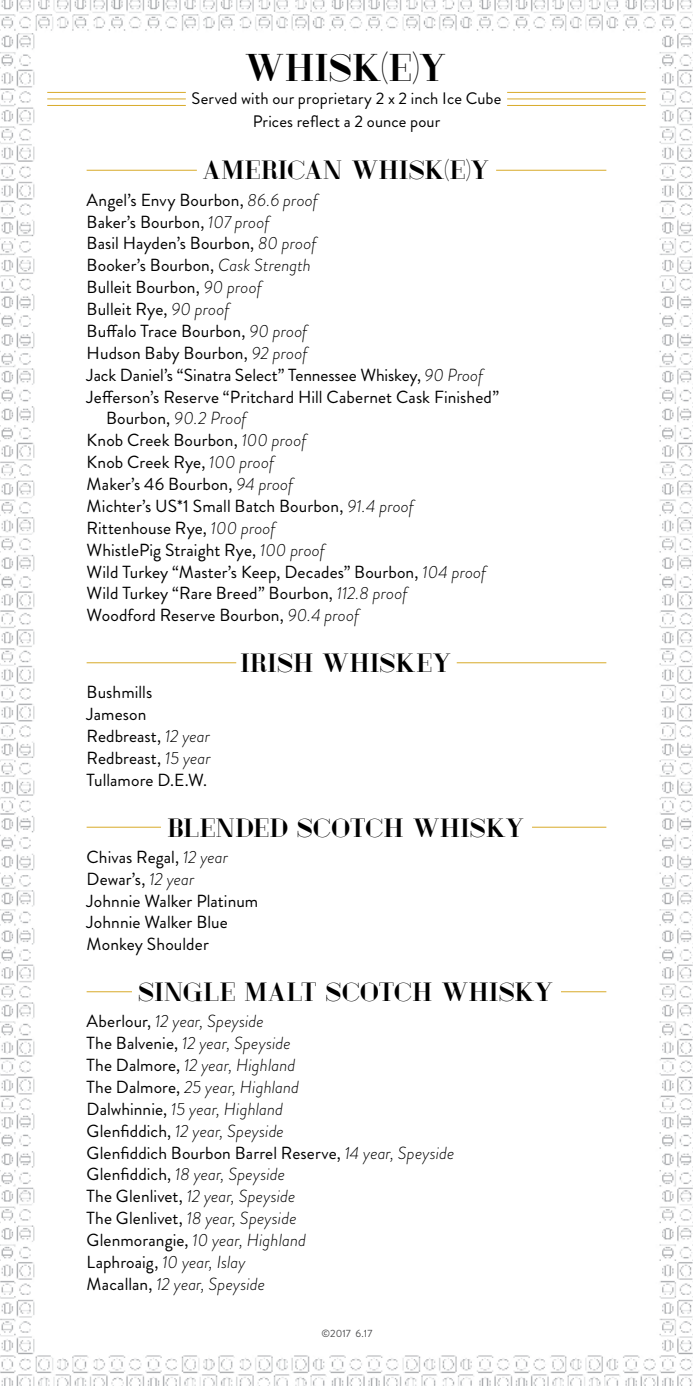
<style>
.page{position:relative;width:693px;height:1386px;background:#fff}
.page>*{position:absolute;margin:0;border:0;box-sizing:border-box;transform-origin:0 0}
.t1{font:38.5px "London Fill";letter-spacing:.025em;color:#000}
.t2{font:26.25px "London Fill";letter-spacing:.025em;color:#000}
.t3{font:17.5px/21.9px "Brandon Grotesque";letter-spacing:.005em;color:#000}
.t4{font:italic 300 17.5px/21.9px "Brandon Grotesque";letter-spacing:.005em;color:#000}
.t5{font:16.62px/22.8px "Brandon Grotesque";letter-spacing:.01em;color:#000;text-align:center}
.t6{font:10.5px "Brandon Grotesque";letter-spacing:.01em;color:#4d4d4f}
.s1{font-weight:300;font-style:italic}
.s2{font-weight:400;font-style:normal}
</style>
<div class="page">
<img style="left:0;top:0;width:693px;height:1386px">
<hr style="left:507px;top:92px;width:139px;height:1px;background:#d8aa29">
<hr style="left:507px;top:105px;width:139px;height:1px;background:#d8aa29">
<hr style="left:507px;top:99px;width:139px;height:1px;background:#d8aa29">
<hr style="left:87px;top:170px;width:110px;height:1px;background:#d8aa29">
<hr style="left:496px;top:170px;width:110px;height:1px;background:#d8aa29">
<hr style="left:47px;top:92px;width:139px;height:1px;background:#d8aa29">
<hr style="left:47px;top:105px;width:139px;height:1px;background:#d8aa29">
<hr style="left:47px;top:99px;width:139px;height:1px;background:#d8aa29">
<hr style="left:87px;top:662px;width:149px;height:1px;background:#d8aa29">
<hr style="left:457px;top:662px;width:149px;height:1px;background:#d8aa29">
<hr style="left:87px;top:991px;width:45px;height:1px;background:#d8aa29">
<hr style="left:561px;top:991px;width:45px;height:1px;background:#d8aa29">
<hr style="left:87px;top:827px;width:74px;height:1px;background:#d8aa29">
<hr style="left:532px;top:827px;width:74px;height:1px;background:#d8aa29">
<h1 class="t1" style="left:246px;top:47px;width:203px">WHISK(E)Y</h1>
<p class="t5" style="left:192px;top:87px;width:311px">Served with our proprietary 2 x 2 inch Ice Cube<br>Prices reflect a 2 ounce pour</p>
<h2 class="t2" style="left:203px;top:156px;width:288px">AMERICAN WHISK(E)Y</h2>
<p class="t3" style="left:87px;top:189px;width:233px">Angel’s Envy Bourbon, <span class="s1">86.6 proof</span></p>
<p class="t3" style="left:87px;top:211px;width:184px">Baker’s Bourbon, <span class="s1">107 proof</span></p>
<p class="t3" style="left:87px;top:233px;width:231px">Basil Hayden’s Bourbon, <span class="s1">80 proof</span></p>
<p class="t3" style="left:87px;top:255px;width:226px">Booker’s Bourbon, <span class="s1">Cask Strength</span></p>
<p class="t3" style="left:87px;top:276px;width:177px">Bulleit Bourbon, <span class="s1">90 proof</span></p>
<p class="t3" style="left:87px;top:298px;width:144px">Bulleit Rye, <span class="s1">90 proof</span></p>
<p class="t3" style="left:87px;top:320px;width:222px">Buffalo Trace Bourbon, <span class="s1">90 proof</span></p>
<p class="t3" style="left:87px;top:342px;width:222px">Hudson Baby Bourbon, <span class="s1">92 proof</span></p>
<p class="t3" style="left:87px;top:364px;width:398px">Jack Daniel’s “Sinatra Select” Tennessee Whiskey, <span class="s1">90 Proof</span></p>
<p class="t3" style="left:87px;top:386px;width:414px">Jefferson’s Reserve “Pritchard Hill Cabernet Cask Finished”</p>
<p class="t4" style="left:106px;top:408px;width:142px"><span class="s2">Bourbon,</span> 90.2 Proof</p>
<p class="t3" style="left:87px;top:430px;width:221px">Knob Creek Bourbon, <span class="s1">100 proof</span></p>
<p class="t3" style="left:87px;top:451px;width:189px">Knob Creek Rye, <span class="s1">100 proof</span></p>
<p class="t3" style="left:87px;top:473px;width:208px">Maker’s 46 Bourbon, <span class="s1">94 proof</span></p>
<p class="t3" style="left:87px;top:495px;width:329px">Michter’s US*1 Small Batch Bourbon, <span class="s1">91.4 proof</span></p>
<p class="t3" style="left:87px;top:517px;width:191px">Rittenhouse Rye, <span class="s1">100 proof</span></p>
<p class="t3" style="left:87px;top:539px;width:240px">WhistlePig Straight Rye, <span class="s1">100 proof</span></p>
<p class="t3" style="left:87px;top:561px;width:401px">Wild Turkey “Master’s Keep, Decades” Bourbon, <span class="s1">104 proof</span></p>
<p class="t3" style="left:87px;top:583px;width:322px">Wild Turkey “Rare Breed” Bourbon, <span class="s1">112.8 proof</span></p>
<p class="t3" style="left:87px;top:605px;width:274px">Woodford Reserve Bourbon, <span class="s1">90.4 proof</span></p>
<h2 class="t2" style="left:241px;top:649px;width:212px">IRISH WHISKEY</h2>
<p class="t3" style="left:87px;top:682px;width:126px">Bushmills<br>Jameson<br>Redbreast, <span class="s1">12 year<br></span>Redbreast, <span class="s1">15 year<br></span>Tullamore D.E.W.</p>
<h2 class="t2" style="left:168px;top:813px;width:358px">BLENDED SCOTCH WHISKY</h2>
<p class="t3" style="left:87px;top:846px;width:173px">Chivas Regal, <span class="s1">12 year<br></span>Dewar’s, <span class="s1">12 year<br></span>Johnnie Walker Platinum<br>Johnnie Walker Blue<br>Monkey Shoulder</p>
<h2 class="t2" style="left:139px;top:978px;width:416px">SINGLE MALT SCOTCH WHISKY</h2>
<p class="t4" style="left:87px;top:1010px;width:369px"><span class="s2">Aberlour,</span> 12 year, Speyside<br><span class="s2">The Balvenie,</span> 12 year, Speyside<br><span class="s2">The Dalmore,</span> 12 year, Highland<br><span class="s2">The Dalmore,</span> 25 year, Highland<br><span class="s2">Dalwhinnie,</span> 15 year, Highland<br><span class="s2">Glenfiddich,</span> 12 year, Speyside<br><span class="s2">Glenfiddich Bourbon Barrel Reserve,</span> 14 year, Speyside<br><span class="s2">Glenfiddich,</span> 18 year, Speyside<br><span class="s2">The Glenlivet,</span> 12 year, Speyside<br><span class="s2">The Glenlivet,</span> 18 year, Speyside<br><span class="s2">Glenmorangie,</span> 10 year, Highland<br><span class="s2">Laphroaig,</span> 10 year, Islay<br><span class="s2">Macallan,</span> 12 year, Speyside</p>
<p class="t6" style="left:322px;top:1326px;width:52px">©2017 6.17</p>
</div>
